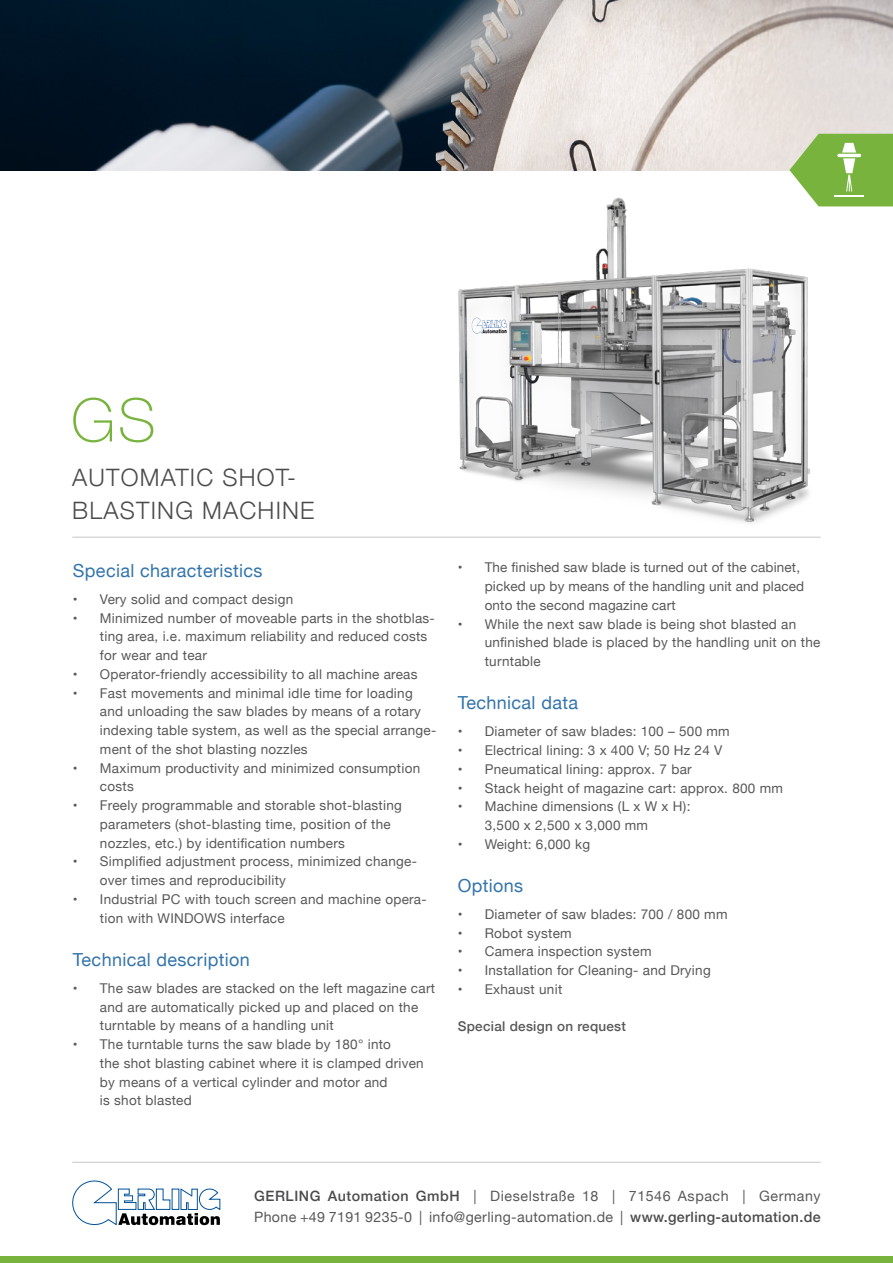
<style>
.page{position:relative;width:893px;height:1263px;background:#fff}
.page>*{position:absolute;margin:0;border:0;box-sizing:border-box;transform-origin:0 0}
.t1{font:100 60px "Helvetica Neue";color:#78b33d}
.t2{font:300 24px/33px "Helvetica Neue";letter-spacing:.05em;color:#4b4b4d}
.t3{font:18px "Helvetica Neue";letter-spacing:.02em;color:#3374ac}
.t4{font:14.25px/21px "Helvetica Neue";letter-spacing:.025em;color:#58585a}
.t5{font:13.5px/18.8px "Helvetica Neue";letter-spacing:.02em;color:#58585a}
.t6{font:500 13.5px "Helvetica Neue";letter-spacing:.02em;color:#58585a}
.s1{font-weight:500;color:#4b4b4d}
</style>
<div class="page">
<img style="left:374px;top:197px;width:512px;height:340px">
<hr style="left:72px;top:1162px;width:749px;height:1px;background:#c6c7c8">
<svg style="left:72px;top:1180px;width:148px;height:45px"></svg>
<hr style="left:72px;top:537px;width:749px;height:1px;background:#c6c7c8">
<div style="left:0;top:1256px;width:893px;height:7px;background:#78b33d"></div>
<img style="left:0;top:0;width:893px;height:170px">
<svg style="left:789px;top:134px;width:104px;height:72px;background:#90bf60"></svg>
<hr style="left:835px;top:195px;width:29px;height:2px;background:#fff">
<h1 class="t1" style="left:71px;top:375px;width:86px">GS</h1>
<h2 class="t2" style="left:72px;top:459px;width:244px">AUTOMATIC SHOT-<br>BLASTING MACHINE</h2>
<h3 class="t3" style="left:73px;top:557px;width:191px">Special characteristics</h3>
<p class="t5" style="left:73px;top:590px;width:222px">• Very solid and compact design</p>
<p class="t5" style="left:100px;top:609px;width:336px;text-indent:-27px">• Minimized number of moveable parts in the shotblas&shy;ting area, i.e. maximum reliability and reduced costs for wear and tear</p>
<p class="t5" style="left:73px;top:665px;width:346px">• Operator-friendly accessibility to all machine areas</p>
<p class="t5" style="left:100px;top:684px;width:338px;text-indent:-27px">• Fast movements and minimal idle time for loading and unloading the saw blades by means of a rotary indexing table system, as well as the special arrange&shy;ment of the shot blasting nozzles</p>
<p class="t5" style="left:100px;top:759px;width:322px;text-indent:-27px">• Maximum productivity and minimized consumption costs</p>
<p class="t5" style="left:100px;top:797px;width:303px;text-indent:-27px">• Freely programmable and storable shot-blasting parameters (shot-blasting time, position of the nozzles, etc.) by identification numbers</p>
<p class="t5" style="left:100px;top:853px;width:319px;text-indent:-27px">• Simplified adjustment process, minimized change&shy;over times and reproducibility</p>
<p class="t5" style="left:100px;top:890px;width:328px;text-indent:-27px">• Industrial PC with touch screen and machine opera&shy;tion with WINDOWS interface</p>
<h3 class="t3" style="left:73px;top:946px;width:178px">Technical description</h3>
<p class="t5" style="left:100px;top:979px;width:337px;text-indent:-27px">• The saw blades are stacked on the left magazine cart and are automatically picked up and placed on the turntable by means of a handling unit</p>
<p class="t5" style="left:100px;top:1036px;width:325px;text-indent:-27px">• The turntable turns the saw blade by 180° into<br>the shot blasting cabinet where it is clamped driven by means of a vertical cylinder and motor and<br>is shot blasted</p>
<p class="t5" style="left:485px;top:559px;width:321px;text-indent:-27px">• The finished saw blade is turned out of the cabinet, picked up by means of the handling unit and placed onto the second magazine cart</p>
<p class="t5" style="left:485px;top:615px;width:337px;text-indent:-27px">• While the next saw blade is being shot blasted an unfinished blade is placed by the handling unit on the turntable</p>
<h3 class="t3" style="left:458px;top:690px;width:122px">Technical data</h3>
<p class="t5" style="left:458px;top:723px;width:274px">• Diameter of saw blades: 100 – 500 mm</p>
<p class="t5" style="left:458px;top:742px;width:266px">• Electrical lining: 3 x 400 V; 50 Hz 24 V</p>
<p class="t5" style="left:458px;top:760px;width:235px">• Pneumatical lining: approx. 7 bar</p>
<p class="t5" style="left:458px;top:779px;width:327px">• Stack height of magazine cart: approx. 800 mm</p>
<p class="t5" style="left:485px;top:798px;width:207px;text-indent:-27px">• Machine dimensions (L x W x H):<br>3,500 x 2,500 x 3,000 mm</p>
<p class="t5" style="left:458px;top:835px;width:134px">• Weight: 6,000 kg</p>
<h3 class="t3" style="left:458px;top:872px;width:67px">Options</h3>
<p class="t5" style="left:458px;top:905px;width:271px">• Diameter of saw blades: 700 / 800 mm</p>
<p class="t5" style="left:458px;top:924px;width:115px">• Robot system</p>
<p class="t5" style="left:458px;top:943px;width:195px">• Camera inspection system</p>
<p class="t5" style="left:458px;top:962px;width:254px">• Installation for Cleaning- and Drying</p>
<p class="t5" style="left:458px;top:980px;width:106px">• Exhaust unit</p>
<p class="t6" style="left:458px;top:1015px;width:170px">Special design on request</p>
<p class="t4" style="left:254px;top:1186px;width:568px"><span class="s1">GERLING Automation GmbH</span> | Dieselstraße 18 | 71546 Aspach | Germany<br>Phone +49 7191 9235-0 | info@gerling-automation.de | <span class="s1">www.gerling-automation.de</span></p>
</div>
